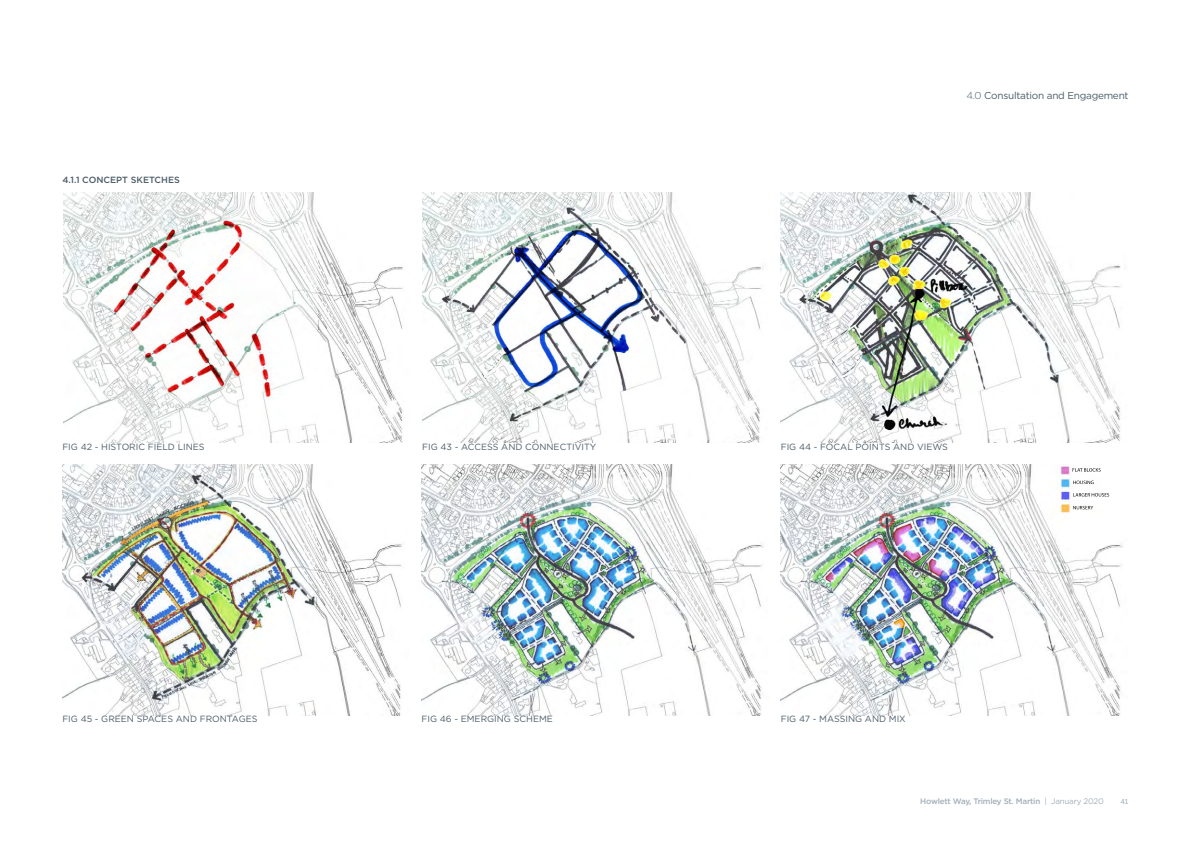
<style>
.page{position:relative;width:1191px;height:842px;background:#fff}
.page>*{position:absolute;margin:0;border:0;box-sizing:border-box;transform-origin:0 0}
.t1{font:10px "Gotham";letter-spacing:-.025em;color:#4b5c67}
.t2{font:9px "Gotham";color:#4b5c67}
.t3{font:500 9px "Gotham";color:#4b5c67}
.t4{font:500 8px "Gotham";letter-spacing:-.025em;color:#a1aeb8}
.t5{font:8px "Calibri";color:#a1aeb8}
.s1{font-weight:300}
.s2{font-weight:400}
</style>
<div class="page">
<img style="left:780px;top:193px;width:341px;height:250px">
<img style="left:780px;top:465px;width:343px;height:250px">
<img style="left:422px;top:193px;width:341px;height:250px">
<img style="left:421px;top:465px;width:343px;height:250px">
<img style="left:63px;top:193px;width:340px;height:250px">
<img style="left:63px;top:465px;width:340px;height:250px">
<p class="t3" style="left:62px;top:174px;width:119px">4.1.1 CONCEPT SKETCHES</p>
<p class="t1" style="left:966px;top:89px;width:164px"><span class="s1">4.0</span> Consultation and Engagement</p>
<p class="t2" style="left:62px;top:441px;width:144px">FIG 42 - HISTORIC FIELD LINES</p>
<p class="t2" style="left:422px;top:441px;width:175px">FIG 43 - ACCESS AND CONNECTIVITY</p>
<p class="t2" style="left:780px;top:441px;width:169px">FIG 44 - FOCAL POINTS AND VIEWS</p>
<p class="t2" style="left:62px;top:713px;width:197px">FIG 45 - GREEN SPACES AND FRONTAGES</p>
<p class="t2" style="left:421px;top:713px;width:133px">FIG 46 - EMERGING SCHEME</p>
<p class="t2" style="left:780px;top:713px;width:127px">FIG 47 - MASSING AND MIX</p>
<p class="t4" style="left:920px;top:796px;width:185px">Howlett Way, Trimley St. Martin <span class="s2">| January 2020</span></p>
<p class="t5" style="left:1120px;top:796px;width:9px">41</p>
</div>
